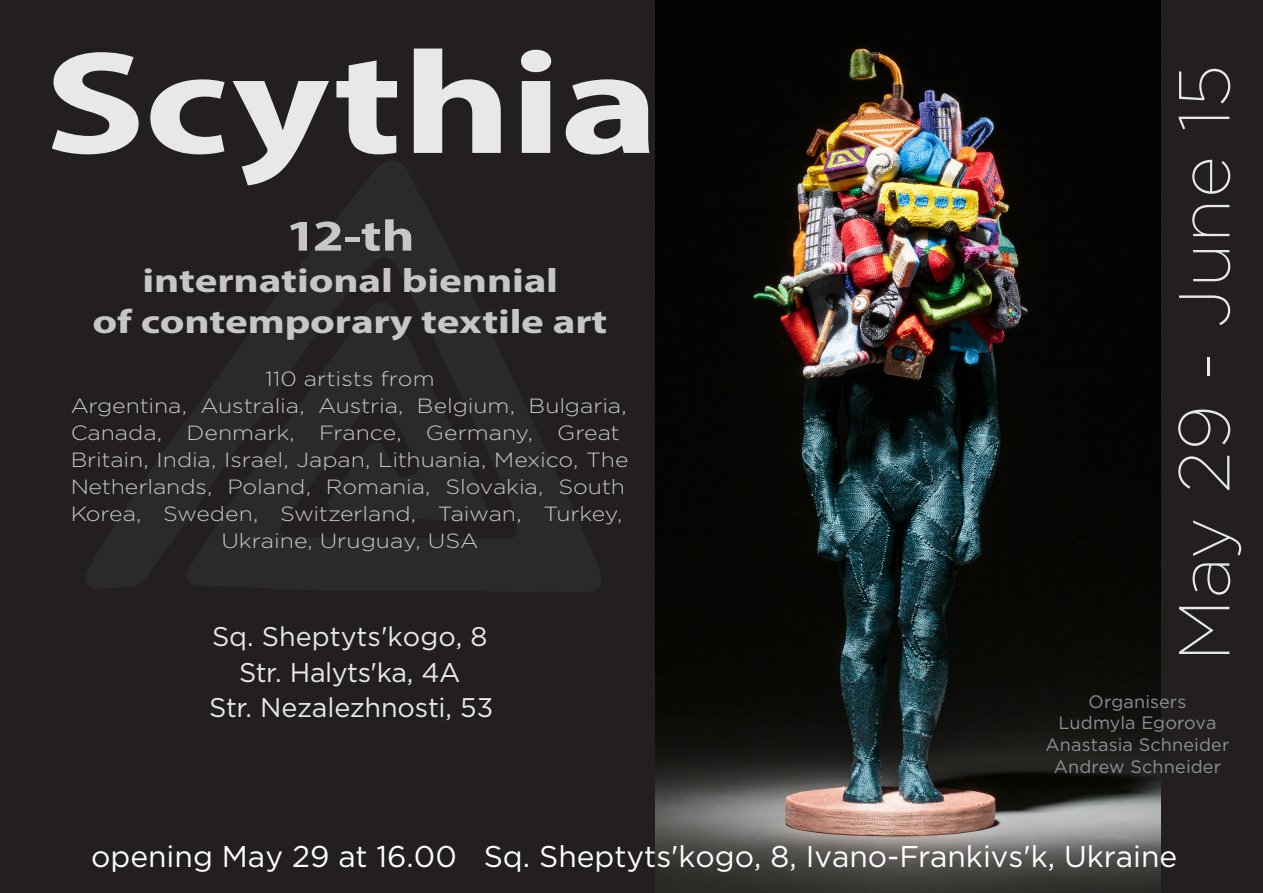
<style>
.page{position:relative;width:1263px;height:893px;background:#231f20}
.page>*{position:absolute;margin:0;border:0;box-sizing:border-box;transform-origin:0 0}
.t1{font:700 147px "Myriad Pro";letter-spacing:-.005em;color:#fff;scale:1.28 1}
.t2{font:300 72px "Gotham Ex";letter-spacing:.015em;color:#fff}
.t3{font:700 44.1px "Myriad Pro";color:#d9dadc;scale:1.28 1}
.t4{font:700 33.75px/41.4px "Myriad Pro";letter-spacing:-.005em;color:#d9dadc;text-align:center;scale:1.28 1}
.t5{font:30px "Gotham Pro";color:#fff}
.t6{font:27px/35.5px "Gotham Pro";letter-spacing:-.005em;color:#fff;text-align:center}
.t7{font:300 20.55px/27px "Gotham Pro";letter-spacing:-.005em;color:#d9dadc;text-align:center;scale:1.12 1}
.t8{font:18px "Gotham Pro";letter-spacing:.01em;color:#8d8f92}
</style>
<div class="page">
<img style="left:656px;top:0;width:505px;height:893px">
<img style="left:86px;top:161px;width:515px;height:430px">
<h1 class="t1" style="left:44px;top:8px;width:482px">Scythia</h1>
<h3 class="t3" style="left:285px;top:207px;width:102px">12-th</h3>
<h3 class="t4" style="left:93px;top:259px;width:404px">international biennial<br>of contemporary textile art</h3>
<p class="t7" style="left:70px;top:366px;width:500px">110 artists from<br>Argentina, Australia, Austria, Belgium, Bulgaria, Canada, Denmark, France, Germany, Great Britain, India, Israel, Japan, Lithuania, Mexico, The Netherlands, Poland, Romania, Slovakia, South Korea, Sweden, Switzerland, Taiwan, Turkey, Ukraine, Uruguay, USA</p>
<h3 class="t6" style="left:209px;top:618px;width:286px">Sq. Sheptyts'kogo, 8<br>Str. Halyts'ka, 4A<br>Str. Nezalezhnosti, 53</h3>
<h2 class="t2" style="left:1165px;top:661px;width:598px;rotate:-90deg">May 29 - June 15</h2>
<p class="t8" style="left:1088px;top:691px;width:99px">Organisers</p>
<p class="t8" style="left:1058px;top:713px;width:159px">Ludmyla Egorova</p>
<p class="t8" style="left:1045px;top:735px;width:185px">Anastasia Schneider</p>
<p class="t8" style="left:1054px;top:756px;width:169px">Andrew Schneider</p>
<p class="t5" style="left:91px;top:839px;width:1088px">opening May 29 at 16.00 Sq. Sheptyts'kogo, 8, Ivano-Frankivs'k, Ukraine</p>
</div>
